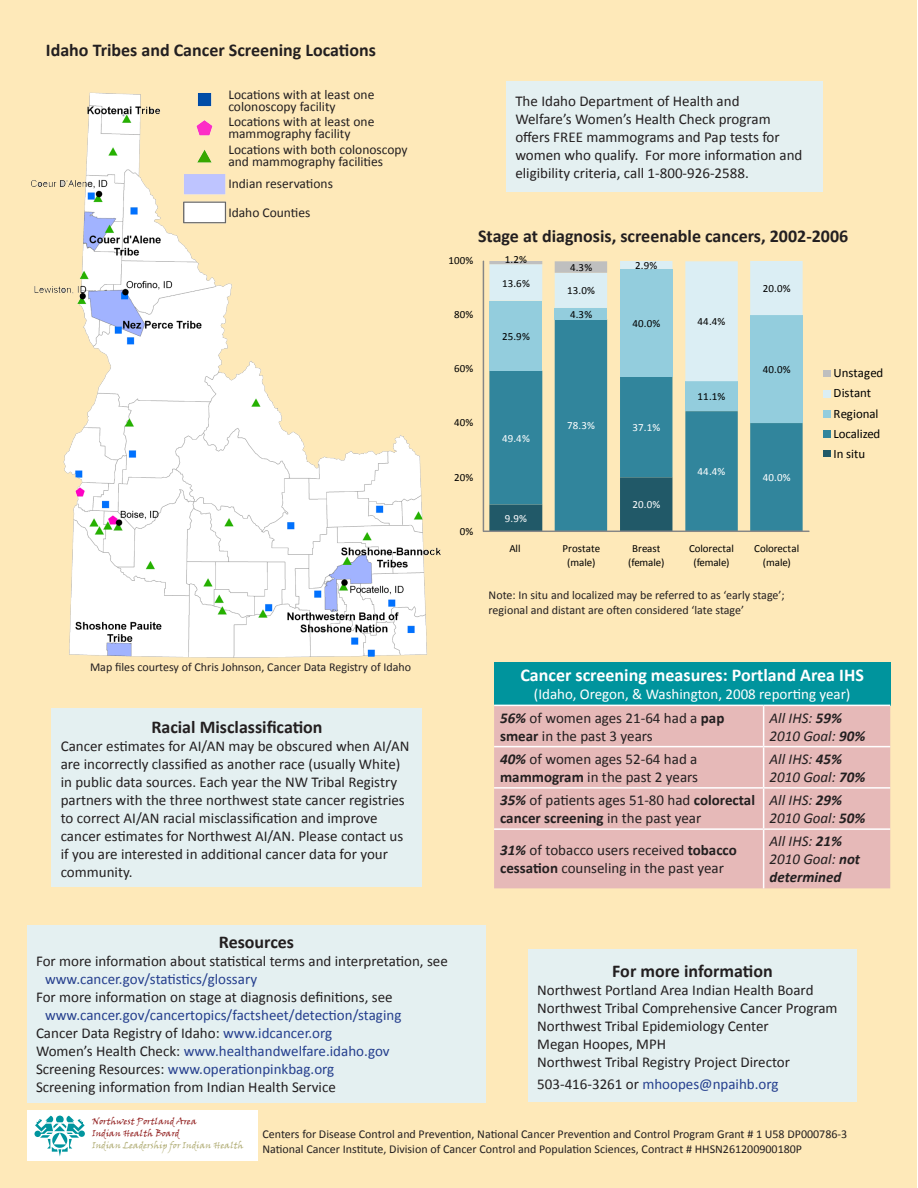
<style>
.page{position:relative;width:918px;height:1188px;background:#fff}
.page>*{position:absolute;margin:0;border:0;box-sizing:border-box;transform-origin:0 0}
.t1{font:700 18px "Calibri";color:#231f20}
.t2{font:700 18px "Calibri";color:#fff}
.t3{font:15px/18px "Calibri";color:#231f20}
.t4{font:15px "Calibri";color:#253f8e}
.t5{font:italic 15px "Calibri";color:#231f20}
.t6{font:15px "Calibri";color:#fff}
.t7{font:italic 700 15px/18px "Calibri";color:#231f20}
.t8{font:13.5px/12px "Calibri";color:#231f20}
.t9{font:12.9px/20.1px "Calibri";letter-spacing:-.005em;color:#000}
.t10{font:12px "Calibri";color:#231f20}
.t11{font:10.95px/13.8px "Calibri";color:#000;text-align:center}
.t12{font:10.95px "Calibri";letter-spacing:.015em;color:#fff}
.t13{font:9px "Viner Hand ITC";color:#901d1d}
.t14{font:9px "Viner Hand ITC";color:#b0ac74}
.s1{font-weight:700;font-style:italic}
.s2{font-weight:700}
.s3{font-weight:400}
.s4{color:#253f8e}
.s5{color:#231f20}
</style>
<div class="page">
<div style="left:1px;top:1px;width:916px;height:1187px;background:#fee9b9"></div>
<img style="left:31px;top:92px;width:410px;height:566px">
<div style="left:27px;top:1110px;width:230px;height:51px;background:#fff"></div>
<div style="left:528px;top:950px;width:329px;height:152px;background:#e4f0f1"></div>
<div style="left:27px;top:925px;width:459px;height:177px;background:#e4f0f1"></div>
<div style="left:52px;top:709px;width:370px;height:178px;background:#e4f0f1"></div>
<div style="left:494px;top:662px;width:396px;height:43px;background:#00949d"></div>
<div style="left:494px;top:706px;width:396px;height:182px;background:#e6b9b8"></div>
<hr style="left:494px;top:705px;width:270px;height:1px;background:#fff">
<hr style="left:764px;top:705px;width:126px;height:1px;background:#fff">
<hr style="left:494px;top:746px;width:270px;height:1px;background:#fff">
<hr style="left:764px;top:746px;width:126px;height:1px;background:#fff">
<hr style="left:494px;top:787px;width:270px;height:2px;background:#fff">
<hr style="left:764px;top:787px;width:126px;height:2px;background:#fff">
<hr style="left:494px;top:828px;width:270px;height:2px;background:#fff">
<hr style="left:764px;top:828px;width:126px;height:2px;background:#fff">
<hr style="left:763px;top:706px;width:1px;height:40px;background:#fff">
<hr style="left:763px;top:747px;width:1px;height:40px;background:#fff">
<hr style="left:763px;top:789px;width:1px;height:39px;background:#fff">
<hr style="left:763px;top:830px;width:1px;height:58px;background:#fff">
<svg style="left:34px;top:1116px;width:51px;height:40px"></svg>
<svg style="left:489px;top:381px;width:314px;height:150px;fill:#31859c"></svg>
<div style="left:685px;top:381px;width:53px;height:30px;background:#93cddd"></div>
<div style="left:750px;top:315px;width:53px;height:108px;background:#93cddd"></div>
<svg style="left:489px;top:261px;width:314px;height:120px"></svg>
<div style="left:483px;top:261px;width:1px;height:271px;border:1px solid #868686"></div>
<div style="left:483px;top:531px;width:326px;height:1px;border:1px solid #868686"></div>
<div style="left:823px;top:370px;width:7px;height:7px;background:#bfbfbf"></div>
<div style="left:823px;top:390px;width:7px;height:7px;background:#dbeef4"></div>
<div style="left:823px;top:410px;width:7px;height:7px;background:#93cddd"></div>
<div style="left:823px;top:430px;width:7px;height:7px;background:#31859c"></div>
<div style="left:823px;top:451px;width:7px;height:6px;background:#215968"></div>
<img style="left:180px;top:92px;width:48px;height:133px">
<div style="left:506px;top:81px;width:317px;height:111px;background:#e4f0f1"></div>
<p class="t1" style="left:46px;top:38px;width:332px">Idaho Tribes and Cancer Screening Locations</p>
<p class="t8" style="left:228px;top:87px;width:148px">Locations with at least one</p>
<p class="t8" style="left:228px;top:99px;width:109px">colonoscopy facility</p>
<p class="t8" style="left:228px;top:114px;width:148px">Locations with at least one</p>
<p class="t8" style="left:228px;top:126px;width:124px">mammography facility</p>
<p class="t8" style="left:228px;top:142px;width:181px">Locations with both colonoscopy and mammography facilities</p>
<p class="t8" style="left:228px;top:177px;width:106px">Indian reservations</p>
<p class="t8" style="left:228px;top:206px;width:84px">Idaho Counties</p>
<p class="t10" style="left:90px;top:659px;width:323px">Map files courtesy of Chris Johnson, Cancer Data Registry of Idaho</p>
<p class="t1" style="left:151px;top:716px;width:173px">Racial Misclassification</p>
<p class="t3" style="left:61px;top:736px;width:350px">Cancer estimates for AI/AN may be obscured when AI/AN are incorrectly classified as another race (usually White) in public data sources. Each year the NW Tribal Registry partners with the three northwest state cancer registries to correct AI/AN racial misclassification and improve cancer estimates for Northwest AI/AN. Please contact us if you are interested in additional cancer data for your community.</p>
<p class="t3" style="left:515px;top:92px;width:226px">The Idaho Department of Health and</p>
<p class="t3" style="left:515px;top:110px;width:257px">Welfare’s Women’s Health Check program</p>
<p class="t3" style="left:515px;top:128px;width:266px">offers FREE mammograms and Pap tests for</p>
<p class="t3" style="left:515px;top:146px;width:289px">women who qualify. For more information and eligibility criteria, call 1-800-926-2588.</p>
<p class="t1" style="left:478px;top:225px;width:372px">Stage at diagnosis, screenable cancers, 2002-2006</p>
<p class="t11" style="left:448px;top:253px;width:27px">100%</p>
<p class="t11" style="left:505px;top:252px;width:24px">1.2%</p>
<p class="t11" style="left:570px;top:260px;width:24px">4.3%</p>
<p class="t11" style="left:635px;top:258px;width:24px">2.9%</p>
<p class="t11" style="left:502px;top:275px;width:29px">13.6%</p>
<p class="t11" style="left:567px;top:283px;width:29px">13.0%</p>
<p class="t11" style="left:763px;top:281px;width:29px">20.0%</p>
<p class="t11" style="left:454px;top:307px;width:21px">80%</p>
<p class="t11" style="left:570px;top:307px;width:24px">4.3%</p>
<p class="t11" style="left:632px;top:316px;width:29px">40.0%</p>
<p class="t11" style="left:698px;top:314px;width:29px">44.4%</p>
<p class="t11" style="left:502px;top:329px;width:29px">25.9%</p>
<p class="t11" style="left:454px;top:361px;width:21px">60%</p>
<p class="t11" style="left:454px;top:415px;width:21px">40%</p>
<p class="t12" style="left:502px;top:431px;width:29px">49.4%</p>
<p class="t12" style="left:567px;top:419px;width:29px">78.3%</p>
<p class="t12" style="left:632px;top:421px;width:29px">37.1%</p>
<p class="t11" style="left:698px;top:389px;width:29px">11.1%</p>
<p class="t11" style="left:763px;top:362px;width:29px">40.0%</p>
<p class="t9" style="left:834px;top:362px;width:51px">Unstaged<br>Distant<br>Regional<br>Localized<br>In situ</p>
<p class="t11" style="left:454px;top:469px;width:21px">20%</p>
<p class="t12" style="left:698px;top:465px;width:29px">44.4%</p>
<p class="t12" style="left:763px;top:471px;width:29px">40.0%</p>
<p class="t12" style="left:632px;top:498px;width:29px">20.0%</p>
<p class="t12" style="left:505px;top:511px;width:24px">9.9%</p>
<p class="t11" style="left:460px;top:524px;width:15px">0%</p>
<p class="t11" style="left:509px;top:541px;width:13px">All</p>
<p class="t11" style="left:563px;top:541px;width:39px">Prostate (male)</p>
<p class="t11" style="left:628px;top:541px;width:38px">Breast (female)</p>
<p class="t11" style="left:689px;top:541px;width:46px">Colorectal (female)</p>
<p class="t11" style="left:754px;top:541px;width:46px">Colorectal (male)</p>
<p class="t10" style="left:489px;top:588px;width:298px">Note: In situ and localized may be referred to as ‘early stage’;</p>
<p class="t10" style="left:489px;top:602px;width:257px">regional and distant are often considered ‘late stage’</p>
<p class="t2" style="left:520px;top:664px;width:345px">Cancer screening measures: Portland Area IHS</p>
<p class="t6" style="left:534px;top:685px;width:318px">(Idaho, Oregon, &amp; Washington, 2008 reporting year)</p>
<p class="t3" style="left:500px;top:708px;width:226px"><span class="s1">56%</span> of women ages 21-64 had a <span class="s2">pap smear</span> in the past 3 years</p>
<p class="t5" style="left:770px;top:708px;width:74px">All IHS: <span class="s2">59%</span></p>
<p class="t5" style="left:770px;top:726px;width:97px">2010 Goal: <span class="s2">90%</span></p>
<p class="t3" style="left:500px;top:749px;width:199px"><span class="s1">40%</span> of women ages 52-64 had a</p>
<p class="t3" style="left:500px;top:767px;width:199px"><span class="s2">mammogram</span> in the past 2 years</p>
<p class="t5" style="left:770px;top:750px;width:74px">All IHS: <span class="s2">45%</span></p>
<p class="t5" style="left:770px;top:768px;width:97px">2010 Goal: <span class="s2">70%</span></p>
<p class="t3" style="left:500px;top:790px;width:256px"><span class="s1">35%</span> of patients ages 51-80 had <span class="s2">colorectal cancer screening</span> in the past year</p>
<p class="t5" style="left:770px;top:791px;width:74px">All IHS: <span class="s2">29%</span></p>
<p class="t5" style="left:770px;top:809px;width:97px">2010 Goal: <span class="s2">50%</span></p>
<p class="t3" style="left:500px;top:841px;width:238px"><span class="s1">31%</span> of tobacco users received <span class="s2">tobacco cessation</span> counseling in the past year</p>
<p class="t5" style="left:770px;top:832px;width:74px">All IHS: <span class="s2">21%</span></p>
<p class="t7" style="left:770px;top:850px;width:92px"><span class="s3">2010 Goal:</span> not determined</p>
<p class="t1" style="left:219px;top:931px;width:77px">Resources</p>
<p class="t3" style="left:45px;top:952px;width:404px;text-indent:-9px">For more information about statistical terms and interpretation, see <span class="s4">www.cancer.gov/statistics/glossary</span></p>
<p class="t3" style="left:36px;top:988px;width:358px">For more information on stage at diagnosis definitions, see</p>
<p class="t4" style="left:45px;top:1006px;width:358px">www.cancer.gov/cancertopics/factsheet/detection/staging</p>
<p class="t3" style="left:36px;top:1024px;width:298px">Cancer Data Registry of Idaho: <span class="s4">www.idcancer.org</span></p>
<p class="t4" style="left:36px;top:1042px;width:355px"><span class="s5">Women’s Health Check:</span> www.healthandwelfare.idaho.gov</p>
<p class="t4" style="left:36px;top:1060px;width:300px"><span class="s5">Screening Resources:</span> www.operationpinkbag.org</p>
<p class="t3" style="left:36px;top:1078px;width:301px">Screening information from Indian Health Service</p>
<p class="t1" style="left:612px;top:960px;width:162px">For more information</p>
<p class="t3" style="left:537px;top:980px;width:278px">Northwest Portland Area Indian Health Board</p>
<p class="t3" style="left:537px;top:998px;width:302px">Northwest Tribal Comprehensive Cancer Program</p>
<p class="t3" style="left:537px;top:1016px;width:254px">Northwest Tribal Epidemiology Center<br>Megan Hoopes, MPH<br>Northwest Tribal Registry Project Director</p>
<p class="t4" style="left:537px;top:1074px;width:243px"><span class="s5">503-416-3261 or</span> mhoopes@npaihb.org</p>
<p class="t10" style="left:263px;top:1127px;width:586px">Centers for Disease Control and Prevention, National Cancer Prevention and Control Program Grant # 1 U58 DP000786-3</p>
<p class="t10" style="left:263px;top:1141px;width:541px">National Cancer Institute, Division of Cancer Control and Population Sciences, Contract # HHSN261200900180P</p>
<p class="t13" style="left:92px;top:1116px;width:106px">Northwest Portland Area</p>
<p class="t13" style="left:92px;top:1128px;width:89px">Indian Health Board</p>
<p class="t14" style="left:92px;top:1140px;width:153px">Indian Leadership for Indian Health</p>
</div>
